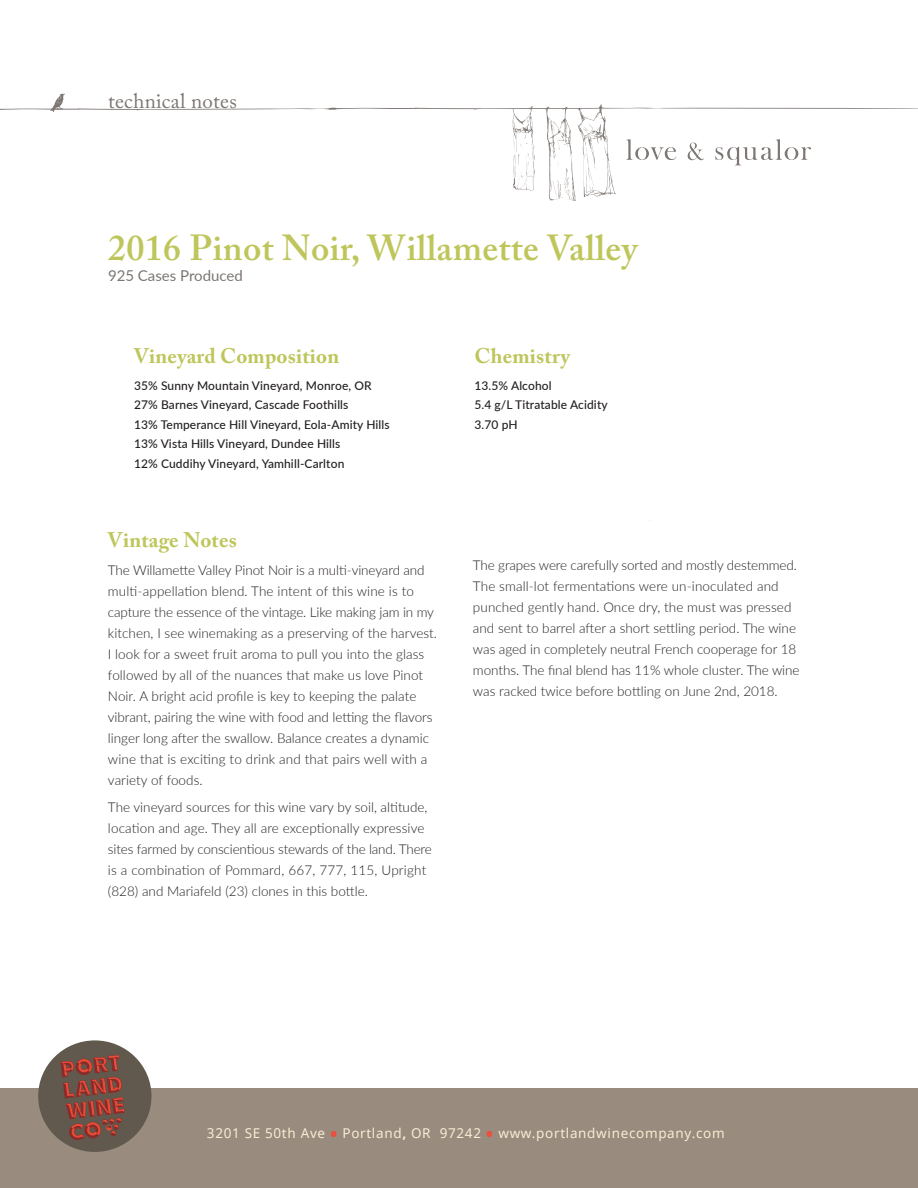
<style>
.page{position:relative;width:918px;height:1188px;background:#fff}
.page>*{position:absolute;margin:0;border:0;box-sizing:border-box;transform-origin:0 0}
.t1{font:600 36px "Adobe Caslon Pro";letter-spacing:.01em;color:#bec65b}
.TECHNICAL_LATO{font:700 21px "Adobe Caslon Pro";letter-spacing:.01em;color:#bec65b}
.t2{font:21px "Adobe Caslon Pro";letter-spacing:.01em;color:#7d7672}
.BODY_TEXT_LATO{font:700 21px "Adobe Caslon Pro";letter-spacing:.01em;color:#bec65b}
.t3{font:15px "Lato";color:#7d7672}
.BODY_TEXT_LATO-2{font:300 13.5px/21px "Lato";color:#231f20}
.t4{font:13.5px "Noto Sans";letter-spacing:.05em;color:#f7edd4}
.TECHNICAL_LATO-2{font:500 12px/19.5px "Lato";letter-spacing:.01em;color:#231f20}
.s1{font-weight:700;font-size:19.5px;color:#eb4f3d}
.s2{font-weight:700}
</style>
<div class="page">
<div style="left:0;top:1089px;width:918px;height:99px;background:#998b7d"></div>
<div style="left:38px;top:1040px;width:113px;height:112px;background:#61594d;border-radius:50%"></div>
<svg style="left:60px;top:1055px;width:65px;height:86px"></svg>
<svg style="left:0;top:93px;width:918px;height:108px"></svg>
<p class="t2" style="left:108px;top:89px;width:130px">technical notes</p>
<p class="t1" style="left:108px;top:226px;width:531px">2016 Pinot Noir, Willamette Valley</p>
<p class="t3" style="left:108px;top:265px;width:136px">925 Cases Produced</p>
<p class="TECHNICAL_LATO" style="left:134px;top:344px;width:207px">Vineyard Composition</p>
<p class="TECHNICAL_LATO-2" style="left:134px;top:375px;width:257px">35% Sunny Mountain Vineyard, Monroe, OR 27% Barnes Vineyard, Cascade Foothills<br>13% Temperance Hill Vineyard, Eola-Amity Hills 13% Vista Hills Vineyard, Dundee Hills<br>12% Cuddihy Vineyard, Yamhill-Carlton</p>
<p class="BODY_TEXT_LATO" style="left:108px;top:527px;width:130px">Vintage Notes</p>
<p class="BODY_TEXT_LATO-2" style="left:108px;top:559px;width:331px">The Willamette Valley Pinot Noir is a multi-vineyard and multi-appellation blend. The intent of this wine is to capture the essence of the vintage. Like making jam in my kitchen, I see winemaking as a preserving of the harvest.<br>I look for a sweet fruit aroma to pull you into the glass followed by all of the nuances that make us love Pinot Noir. A bright acid profile is key to keeping the palate vibrant, pairing the wine with food and letting the flavors linger long after the swallow. Balance creates a dynamic wine that is exciting to drink and that pairs well with a variety of foods.</p>
<p class="BODY_TEXT_LATO-2" style="left:108px;top:796px;width:325px">The vineyard sources for this wine vary by soil, altitude, location and age. They all are exceptionally expressive sites farmed by conscientious stewards of the land. There is a combination of Pommard, 667, 777, 115, Upright (828) and Mariafeld (23) clones in this bottle.</p>
<p class="TECHNICAL_LATO" style="left:474px;top:344px;width:97px">Chemistry</p>
<p class="TECHNICAL_LATO-2" style="left:474px;top:375px;width:135px">13.5% Alcohol<br>5.4 g/L Titratable Acidity<br>3.70 pH</p>
<p class="BODY_TEXT_LATO-2" style="left:473px;top:554px;width:328px">The grapes were carefully sorted and mostly destemmed.<br>The small-lot fermentations were un-inoculated and punched gently hand. Once dry, the must was pressed and sent to barrel after a short settling period. The wine was aged in completely neutral French cooperage for 18 months. The final blend has 11% whole cluster. The wine was racked twice before bottling on June 2nd, 2018.</p>
<p class="t4" style="left:207px;top:1124px;width:519px">3201 SE 50th Ave <span class="s1">•</span> Portland<span class="s2">,</span> OR 97242 <span class="s1">•</span> www.portlandwinecompany.com</p>
</div>
